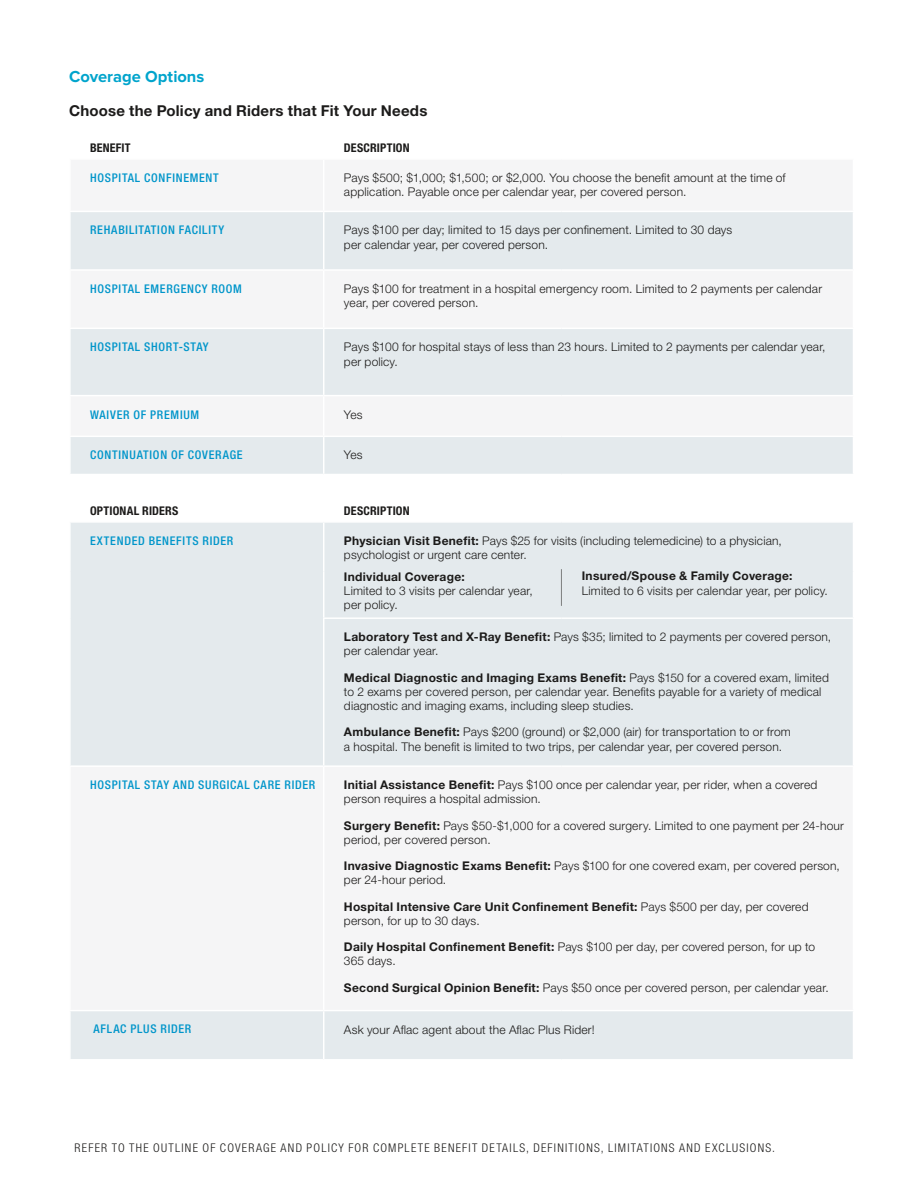
<style>
.page{position:relative;width:918px;height:1188px;background:#fff}
.page>*{position:absolute;margin:0;border:0;box-sizing:border-box;transform-origin:0 0}
.t1{font:700 16.5px "Proxima Nova";color:#00a4cc}
.t2{font:700 15px "Helvetica Neue CELT";letter-spacing:.015em;color:#1c1b1a}
.t3{font:300 12px/14.2px "Helvetica Neue CELT";letter-spacing:.015em;color:#1c1b1a}
.t4{font:500 condensed 12px "Helvetica Neue LTCE";letter-spacing:.06em;color:#0095ca}
.t5{font:300 condensed 12px "Helvetica Neue LTCE";letter-spacing:.105em;color:#1c1b1a}
.t6{font:700 12px "Helvetica Neue CELT";letter-spacing:.025em;color:#1c1b1a}
.t7{font:700 condensed 12px "Helvetica Neue LTCE";letter-spacing:.015em;color:#1c1b1a}
.s1{font-weight:700}
</style>
<div class="page">
<svg style="left:71px;top:212px;width:782px;height:183px;fill:#e4eaed"></svg>
<svg style="left:71px;top:437px;width:782px;height:328px;background:#e7ecef"></svg>
<div style="left:71px;top:1011px;width:782px;height:48px;background:#e4eaed"></div>
<hr style="left:323px;top:212px;width:1px;height:57px;background:#fff">
<hr style="left:69px;top:269px;width:255px;height:2px;background:#fff">
<hr style="left:324px;top:269px;width:238px;height:2px;background:#fff">
<hr style="left:323px;top:271px;width:1px;height:57px;background:#fff">
<hr style="left:562px;top:269px;width:292px;height:2px;background:#fff">
<hr style="left:69px;top:328px;width:255px;height:1px;background:#fff">
<hr style="left:324px;top:328px;width:238px;height:1px;background:#fff">
<hr style="left:323px;top:329px;width:1px;height:66px;background:#fff">
<hr style="left:562px;top:328px;width:292px;height:1px;background:#fff">
<hr style="left:323px;top:437px;width:1px;height:37px;background:#fff">
<hr style="left:69px;top:474px;width:255px;height:1px;background:#fff">
<hr style="left:324px;top:474px;width:238px;height:1px;background:#fff">
<hr style="left:562px;top:474px;width:292px;height:1px;background:#fff">
<hr style="left:69px;top:494px;width:255px;height:1px;background:#fff">
<hr style="left:324px;top:494px;width:238px;height:1px;background:#fff">
<svg style="left:323px;top:475px;width:1px;height:46px"></svg>
<hr style="left:562px;top:494px;width:292px;height:1px;background:#fff">
<hr style="left:69px;top:521px;width:255px;height:2px;background:#fff">
<hr style="left:324px;top:521px;width:238px;height:2px;background:#fff">
<hr style="left:323px;top:523px;width:1px;height:49px;background:#fff">
<hr style="left:562px;top:521px;width:292px;height:2px;background:#fff">
<hr style="left:323px;top:572px;width:1px;height:45px;background:#fff">
<hr style="left:323px;top:617px;width:239px;height:2px;background:#fff">
<hr style="left:323px;top:619px;width:1px;height:146px;background:#fff">
<hr style="left:562px;top:617px;width:292px;height:2px;background:#fff">
<hr style="left:323px;top:1011px;width:1px;height:48px;background:#fff">
<hr style="left:561px;top:569px;width:1px;height:37px;background:#7d7f7f">
<h1 class="t1" style="left:69px;top:67px;width:137px">Coverage Options</h1>
<p class="t2" style="left:69px;top:101px;width:360px">Choose the Policy and Riders that Fit Your Needs</p>
<p class="t7" style="left:90px;top:141px;width:42px">BENEFIT</p>
<p class="t7" style="left:344px;top:141px;width:67px">DESCRIPTION</p>
<p class="t4" style="left:90px;top:170px;width:130px">HOSPITAL CONFINEMENT</p>
<p class="t3" style="left:344px;top:170px;width:443px">Pays $500; $1,000; $1,500; or $2,000. You choose the benefit amount at the time of application. Payable once per calendar year, per covered person.</p>
<p class="t4" style="left:90px;top:223px;width:136px">REHABILITATION FACILITY</p>
<p class="t3" style="left:344px;top:223px;width:390px">Pays $100 per day; limited to 15 days per confinement. Limited to 30 days per calendar year, per covered person.</p>
<p class="t4" style="left:90px;top:281px;width:153px">HOSPITAL EMERGENCY ROOM</p>
<p class="t3" style="left:344px;top:282px;width:480px">Pays $100 for treatment in a hospital emergency room. Limited to 2 payments per calendar year, per covered person.</p>
<p class="t4" style="left:90px;top:340px;width:120px">HOSPITAL SHORT-STAY</p>
<p class="t3" style="left:344px;top:340px;width:483px">Pays $100 for hospital stays of less than 23 hours. Limited to 2 payments per calendar year, per policy.</p>
<p class="t4" style="left:90px;top:407px;width:111px">WAIVER OF PREMIUM</p>
<p class="t3" style="left:344px;top:407px;width:20px">Yes</p>
<p class="t4" style="left:90px;top:448px;width:154px">CONTINUATION OF COVERAGE</p>
<p class="t3" style="left:344px;top:448px;width:20px">Yes</p>
<p class="t7" style="left:90px;top:504px;width:90px">OPTIONAL RIDERS</p>
<p class="t7" style="left:344px;top:504px;width:67px">DESCRIPTION</p>
<p class="t4" style="left:90px;top:533px;width:145px">EXTENDED BENEFITS RIDER</p>
<p class="t3" style="left:344px;top:534px;width:439px"><span class="s1">Physician Visit Benefit:</span> Pays $25 for visits (including telemedicine) to a physician, psychologist or urgent care center.</p>
<p class="t6" style="left:344px;top:569px;width:122px">Individual Coverage:</p>
<p class="t3" style="left:344px;top:584px;width:190px">Limited to 3 visits per calendar year, per policy.</p>
<p class="t6" style="left:582px;top:569px;width:212px">Insured/Spouse &amp; Family Coverage:</p>
<p class="t3" style="left:582px;top:583px;width:248px">Limited to 6 visits per calendar year, per policy.</p>
<p class="t3" style="left:344px;top:630px;width:489px"><span class="s1">Laboratory Test and X-Ray Benefit:</span> Pays $35; limited to 2 payments per covered person, per calendar year.</p>
<p class="t3" style="left:344px;top:670px;width:486px"><span class="s1">Medical Diagnostic and Imaging Exams Benefit:</span> Pays $150 for a covered exam, limited to 2 exams per covered person, per calendar year. Benefits payable for a variety of medical diagnostic and imaging exams, including sleep studies.</p>
<p class="t3" style="left:344px;top:725px;width:448px"><span class="s1">Ambulance Benefit:</span> Pays $200 (ground) or $2,000 (air) for transportation to or from a hospital. The benefit is limited to two trips, per calendar year, per covered person.</p>
<p class="t4" style="left:90px;top:778px;width:227px">HOSPITAL STAY AND SURGICAL CARE RIDER</p>
<p class="t3" style="left:344px;top:778px;width:475px"><span class="s1">Initial Assistance Benefit:</span> Pays $100 once per calendar year, per rider, when a covered person requires a hospital admission.</p>
<p class="t3" style="left:344px;top:818px;width:502px"><span class="s1">Surgery Benefit:</span> Pays $50-$1,000 for a covered surgery. Limited to one payment per 24-hour period, per covered person.</p>
<p class="t3" style="left:344px;top:859px;width:497px"><span class="s1">Invasive Diagnostic Exams Benefit:</span> Pays $100 for one covered exam, per covered person, per 24-hour period.</p>
<p class="t3" style="left:344px;top:899px;width:466px"><span class="s1">Hospital Intensive Care Unit Confinement Benefit:</span> Pays $500 per day, per covered person, for up to 30 days.</p>
<p class="t3" style="left:344px;top:940px;width:473px"><span class="s1">Daily Hospital Confinement Benefit:</span> Pays $100 per day, per covered person, for up to<br>365 days.</p>
<p class="t3" style="left:344px;top:980px;width:486px"><span class="s1">Second Surgical Opinion Benefit:</span> Pays $50 once per covered person, per calendar year.</p>
<p class="t4" style="left:93px;top:1022px;width:99px">AFLAC PLUS RIDER</p>
<p class="t3" style="left:344px;top:1022px;width:252px">Ask your Aflac agent about the Aflac Plus Rider!</p>
<p class="t5" style="left:75px;top:1141px;width:702px">REFER TO THE OUTLINE OF COVERAGE AND POLICY FOR COMPLETE BENEFIT DETAILS, DEFINITIONS, LIMITATIONS AND EXCLUSIONS.</p>
</div>
